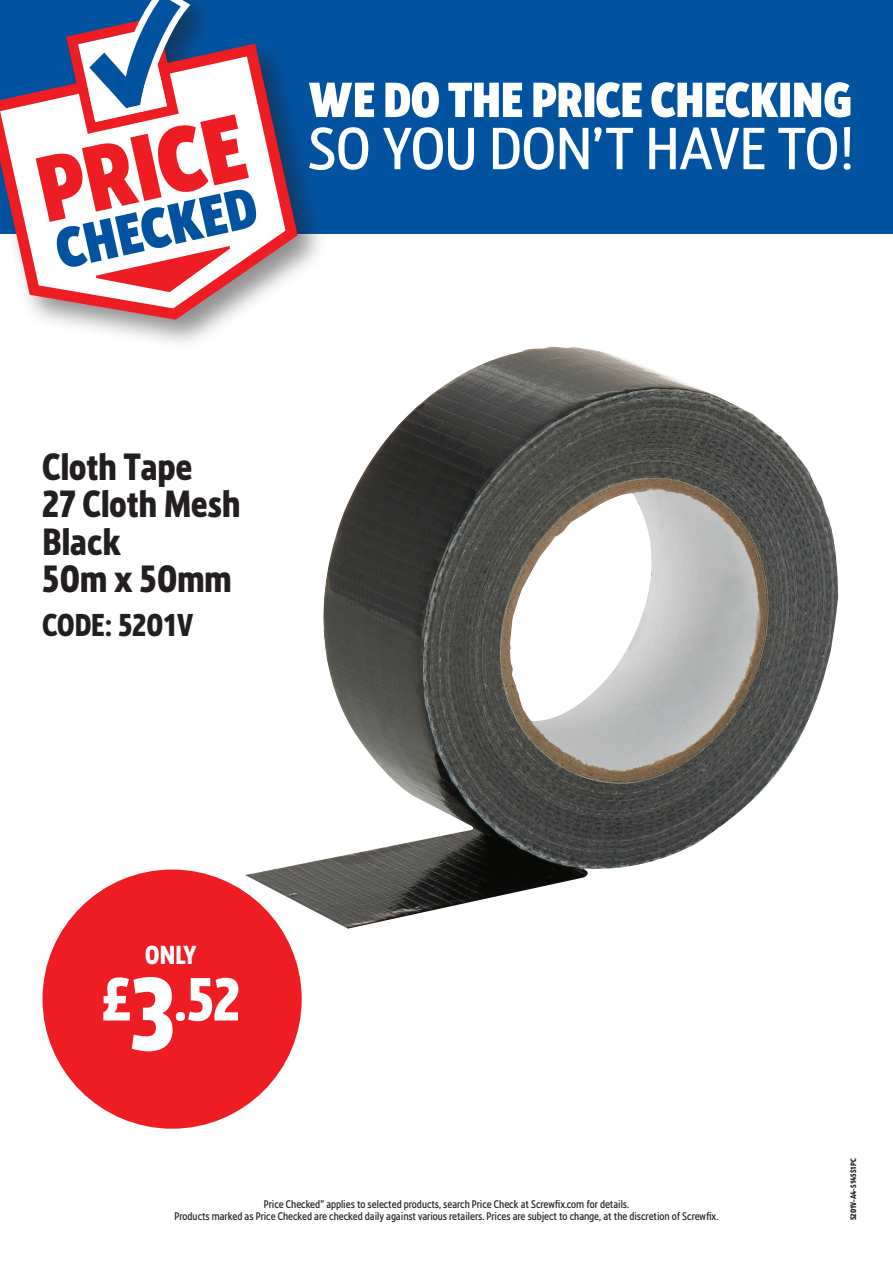
<style>
.page{position:relative;width:893px;height:1263px;background:#fff}
.page>*{position:absolute;margin:0;border:0;box-sizing:border-box;transform-origin:0 0}
.SFX_Selling_Price{font:700 57.75px "Screwfix";color:#fff}
.Item_heading-K{font:700 36px/37.5px "Screwfix";color:#231f20}
.CODE_with_NO_rule{font:700 30px "Screwfix";color:#231f20}
.SFX_Price_Only--A{font:700 24.75px "Screwfix";color:#fff}
.Was_price_info_k-cen{font:10.5px/12px "Screwfix";letter-spacing:-.005em;color:#231f20;text-align:center}
.POS_codeonside-K{font:700 7.5px "Screwfix";color:#231f20}
.s1{font-size:99px}
</style>
<div class="page">
<div style="left:0;top:0;width:893px;height:234px;background:#0153a0"></div>
<div style="left:0;top:0;width:329px;height:351px;background:#231f20;opacity:.5"></div>
<svg style="left:0;top:44px;width:298px;height:276px"></svg>
<svg style="left:36px;top:0;width:222px;height:292px"></svg>
<svg style="left:309px;top:82px;width:541px;height:36px"></svg>
<svg style="left:309px;top:127px;width:542px;height:43px"></svg>
<div style="left:43px;top:869px;width:259px;height:260px;background:#ee1d23;border-radius:50%"></div>
<img style="left:244px;top:346px;width:594px;height:583px">
<p class="Item_heading-K" style="left:43px;top:447px;width:199px">Cloth Tape<br>27 Cloth Mesh<br>Black<br>50m x 50mm</p>
<p class="CODE_with_NO_rule" style="left:43px;top:605px;width:152px">CODE: 5201V</p>
<p class="SFX_Price_Only--A" style="left:145px;top:938px;width:53px">ONLY</p>
<p class="SFX_Selling_Price" style="left:101px;top:960px;width:141px">£<span class="s1">3</span>.52</p>
<p class="Was_price_info_k-cen" style="left:175px;top:1198px;width:545px">Price Checked” applies to selected products, search Price Check at Screwfix.com for details.<br>Products marked as Price Checked are checked daily against various retailers. Prices are subject to change, at the discretion of Screwfix.</p>
<p class="POS_codeonside-K" style="left:848px;top:1220px;width:63px;rotate:-90deg">5201V-A4-S145S1PC</p>
</div>
